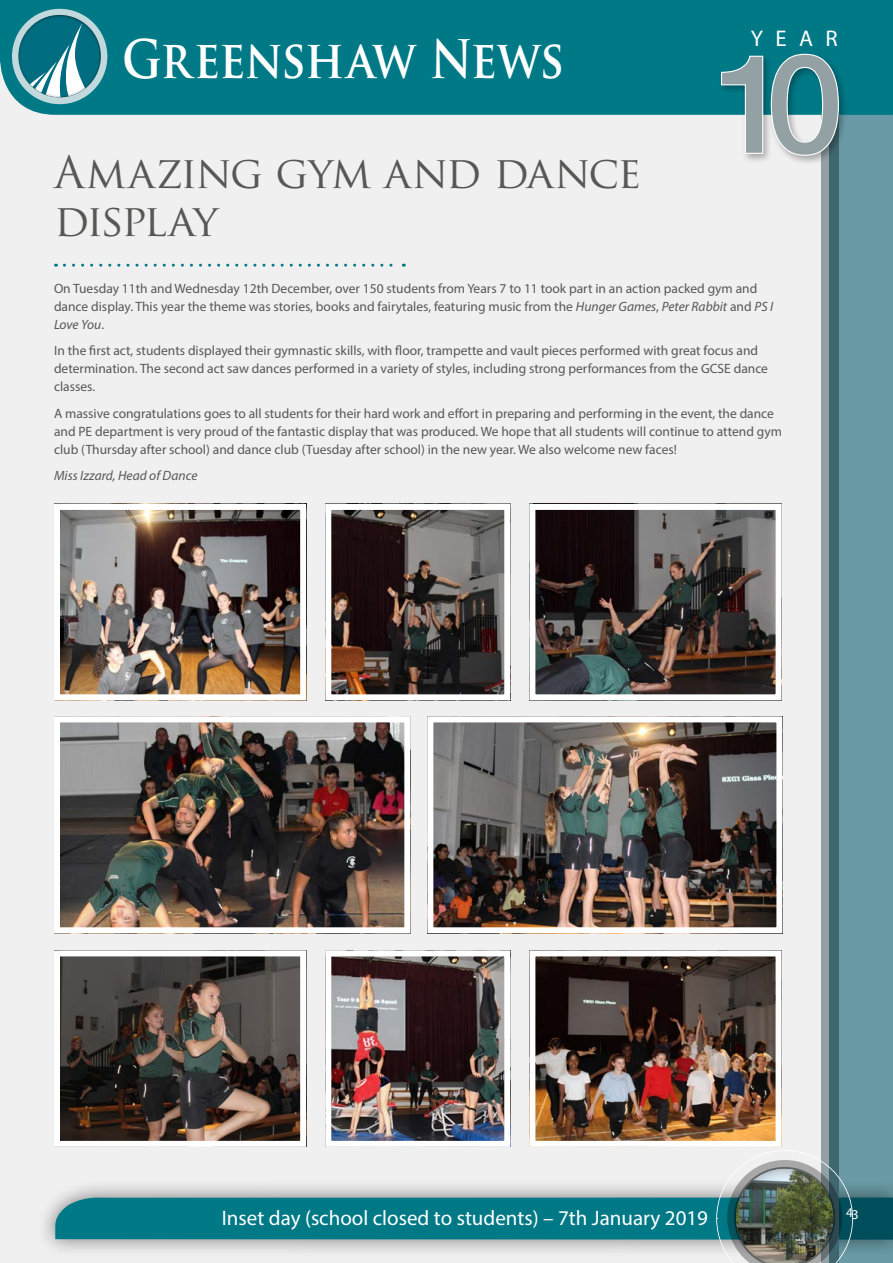
<style>
.page{position:relative;width:893px;height:1263px;background:#f0f0f1}
.page>*{position:absolute;margin:0;border:0;box-sizing:border-box;transform-origin:0 0}
.t1{font:700 51.75px "Trajan Pro";letter-spacing:-.015em;color:#fff;scale:.87 1}
.t2{font:43.5px/48px "Trajan Pro";letter-spacing:-.04em;color:#575756}
.t3{font:22.8px "Myriad Pro";color:#fff}
.t4{font:21px "Myriad Pro";color:#fff}
.t5{font:13.5px/18px "Myriad Pro";color:#575756}
.t6{font:italic 13.5px "Myriad Pro";color:#575756}
.t7{font:13.5px "Myriad Pro";color:#fff}
.s1{font-style:italic}
</style>
<div class="page">
<div style="left:37px;top:1178px;width:856px;height:80px;background:#000;opacity:.5"></div>
<div style="left:822px;top:6px;width:17px;height:1257px;background:#93a1a4"></div>
<svg style="left:829px;top:115px;width:64px;height:1035px;background:#5f8d98"></svg>
<div style="left:0;top:0;width:893px;height:115px;background:#007987"></div>
<div style="left:12px;top:9px;width:95px;height:95px;background:#c1d9dd;border-radius:50%"></div>
<div style="left:6px;top:3px;width:108px;height:95px;background:#000;opacity:.75"></div>
<svg style="left:55px;top:1150px;width:838px;height:113px"></svg>
<div style="left:722px;top:1158px;width:123px;height:105px;background:#000;opacity:.4"></div>
<div style="left:718px;top:51px;width:130px;height:114px;background:#000;opacity:.3"></div>
<svg style="left:720px;top:53px;width:119px;height:103px"></svg>
<svg style="left:64px;top:264px;width:340px;height:3px"></svg>
<img style="left:61px;top:511px;width:238px;height:182px">
<div style="left:54px;top:504px;width:252px;height:196px;border:6px solid #fff"></div>
<img style="left:61px;top:957px;width:238px;height:183px">
<div style="left:54px;top:950px;width:252px;height:197px;border:6px solid #fff"></div>
<img style="left:536px;top:511px;width:239px;height:182px">
<div style="left:529px;top:504px;width:253px;height:196px;border:6px solid #fff"></div>
<img style="left:536px;top:957px;width:239px;height:183px">
<div style="left:529px;top:950px;width:253px;height:197px;border:6px solid #fff"></div>
<img style="left:332px;top:511px;width:171px;height:182px">
<div style="left:325px;top:504px;width:185px;height:196px;border:6px solid #fff"></div>
<img style="left:332px;top:957px;width:171px;height:183px">
<div style="left:325px;top:950px;width:185px;height:197px;border:6px solid #fff"></div>
<img style="left:61px;top:723px;width:342px;height:203px">
<div style="left:54px;top:716px;width:356px;height:217px;border:6px solid #fff"></div>
<img style="left:434px;top:723px;width:341px;height:203px">
<div style="left:427px;top:716px;width:355px;height:217px;border:6px solid #fff"></div>
<h1 class="t1" style="left:122px;top:27px;width:509px">Greenshaw News</h1>
<h2 class="t2" style="left:54px;top:148px;width:589px">Amazing gym and dance display</h2>
<h3 class="t3" style="left:751px;top:24px;width:88px">YEAR</h3>
<p class="t5" style="left:54px;top:279px;width:721px">On Tuesday 11th and Wednesday 12th December, over 150 students from Years 7 to 11 took part in an action packed gym and dance display. This year the theme was stories, books and fairytales, featuring music from the <span class="s1">Hunger Games</span>, <span class="s1">Peter Rabbit</span> and <span class="s1">PS I<br>Love You</span>.</p>
<p class="t5" style="left:54px;top:342px;width:715px">In the first act, students displayed their gymnastic skills, with floor, trampette and vault pieces performed with great focus and determination. The second act saw dances performed in a variety of styles, including strong performances from the GCSE dance classes.</p>
<p class="t5" style="left:54px;top:404px;width:730px">A massive congratulations goes to all students for their hard work and effort in preparing and performing in the event, the dance and PE department is very proud of the fantastic display that was produced. We hope that all students will continue to attend gym club (Thursday after school) and dance club (Tuesday after school) in the new year. We also welcome new faces!</p>
<p class="t6" style="left:54px;top:467px;width:145px">Miss Izzard, Head of Dance</p>
<h3 class="t4" style="left:222px;top:1205px;width:488px">Inset day (school closed to students) – 7th January 2019</h3>
<p class="t7" style="left:846px;top:1204px;width:8px">4</p>
<p class="t7" style="left:852px;top:1206px;width:8px">3</p>
</div>
